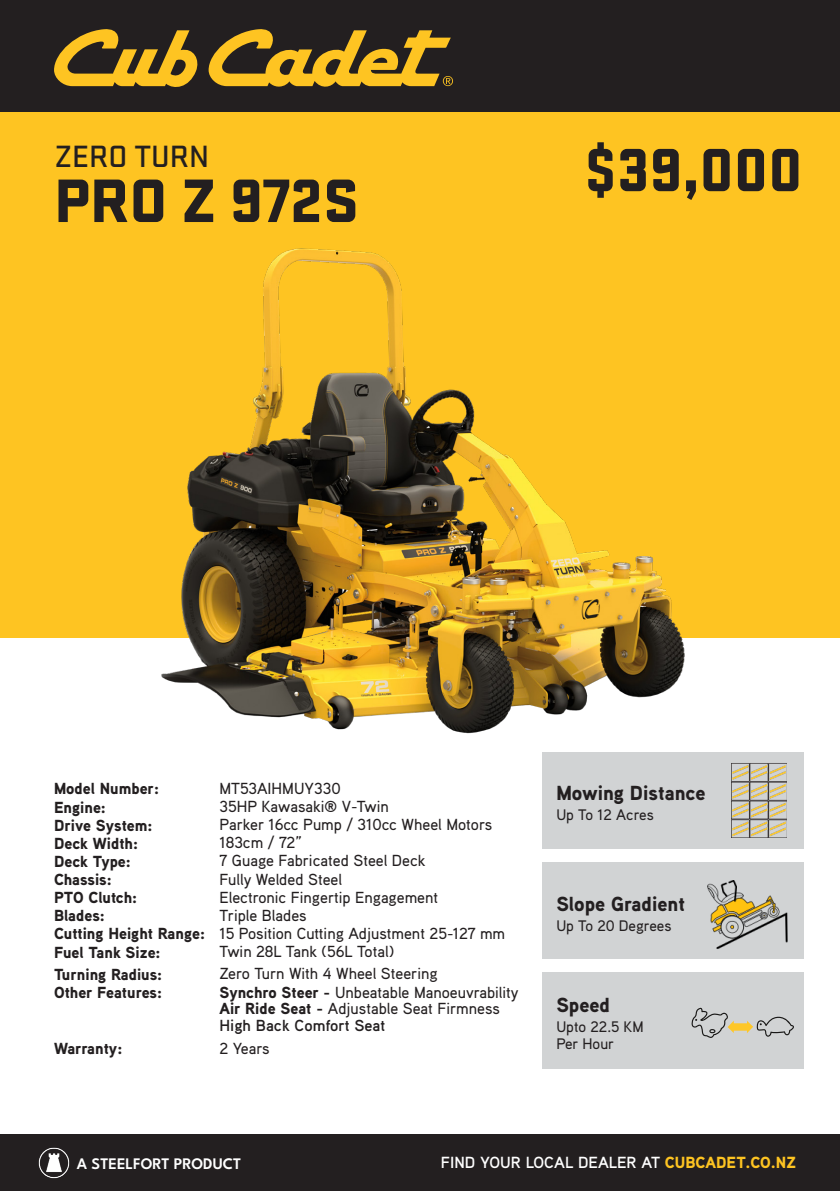
<style>
.page{position:relative;width:840px;height:1191px;background:#fff}
.page>*{position:absolute;margin:0;border:0;box-sizing:border-box;transform-origin:0 0}
.t1{font:900 63.8px "Stratum 1";color:#231f20}
.t2{font:900 63.4px "Stratum 2";color:#231f20}
.t3{font:500 32px "Stratum 2";color:#231f20}
.t4{font:900 20.4px "Aaux Pro";color:#231f20}
.Table_Body{font:500 16px/16.2px "Aaux Pro";color:#231f20}
.Table_Heading{font:900 16px "Aaux Pro";color:#231f20}
.t5{font:700 16px "Aaux Pro";color:#fff}
.t6{font:600 16px "League Spartan";color:#fff}
.t7{font:500 15.2px "Aaux Pro";color:#231f20}
.s1{font-weight:900}
.s2{font-weight:700}
.s3{font-weight:900;color:#fec422}
</style>
<div class="page">
<div style="left:0;top:1134px;width:839px;height:57px;background:#231f20"></div>
<img style="left:39px;top:1147px;width:30px;height:31px">
<div style="left:0;top:104px;width:839px;height:533px;background:#fec422"></div>
<div style="left:0;top:0;width:839px;height:111px;background:#231f20"></div>
<svg style="left:54px;top:29px;width:144px;height:58px"></svg>
<svg style="left:208px;top:29px;width:245px;height:58px"></svg>
<div style="left:542px;top:752px;width:261px;height:97px;background:#d1d3d4"></div>
<div style="left:542px;top:972px;width:261px;height:97px;background:#d1d3d4"></div>
<div style="left:542px;top:862px;width:261px;height:97px;background:#d1d3d4"></div>
<svg style="left:691px;top:1007px;width:102px;height:31px"></svg>
<img style="left:129px;top:248px;width:638px;height:486px">
<img style="left:707px;top:880px;width:81px;height:69px">
<img style="left:731px;top:763px;width:54px;height:74px">
<h3 class="t3" style="left:54px;top:135px;width:156px">ZERO TURN</h3>
<p class="t1" style="left:54px;top:154px;width:306px">PRO Z 972S</p>
<p class="t2" style="left:583px;top:124px;width:220px">$39,000</p>
<p class="Table_Heading" style="left:54px;top:778px;width:106px">Model Number:</p>
<p class="Table_Body" style="left:219px;top:780px;width:123px">MT53AIHMUY330</p>
<p class="Table_Heading" style="left:54px;top:796px;width:53px">Engine:</p>
<p class="Table_Body" style="left:219px;top:798px;width:171px">35HP Kawasaki® V-Twin</p>
<p class="Table_Heading" style="left:54px;top:815px;width:100px">Drive System:</p>
<p class="Table_Body" style="left:219px;top:816px;width:274px">Parker 16cc Pump / 310cc Wheel Motors</p>
<p class="Table_Heading" style="left:54px;top:832px;width:85px">Deck Width:</p>
<p class="Table_Body" style="left:219px;top:834px;width:84px">183cm / 72”</p>
<p class="Table_Heading" style="left:54px;top:851px;width:78px">Deck Type:</p>
<p class="Table_Body" style="left:219px;top:852px;width:207px">7 Guage Fabricated Steel Deck</p>
<p class="Table_Heading" style="left:54px;top:869px;width:59px">Chassis:</p>
<p class="Table_Body" style="left:219px;top:870px;width:124px">Fully Welded Steel</p>
<p class="Table_Heading" style="left:54px;top:887px;width:85px">PTO Clutch:</p>
<p class="Table_Body" style="left:219px;top:888px;width:220px">Electronic Fingertip Engagement</p>
<p class="Table_Heading" style="left:54px;top:905px;width:52px">Blades:</p>
<p class="Table_Body" style="left:219px;top:907px;width:89px">Triple Blades</p>
<p class="Table_Heading" style="left:54px;top:923px;width:152px">Cutting Height Range:</p>
<p class="Table_Body" style="left:219px;top:925px;width:287px">15 Position Cutting Adjustment 25-127 mm</p>
<p class="Table_Heading" style="left:54px;top:941px;width:108px">Fuel Tank Size:</p>
<p class="Table_Body" style="left:219px;top:943px;width:176px">Twin 28L Tank (56L Total)</p>
<p class="Table_Heading" style="left:54px;top:963px;width:110px">Turning Radius:</p>
<p class="Table_Body" style="left:219px;top:965px;width:220px">Zero Turn With 4 Wheel Steering</p>
<p class="Table_Heading" style="left:54px;top:982px;width:109px">Other Features:</p>
<p class="Table_Body" style="left:219px;top:984px;width:300px"><span class="s1">Synchro Steer -</span> Unbeatable Manoeuvrability</p>
<p class="Table_Body" style="left:219px;top:1000px;width:282px"><span class="s1">Air Ride Seat -</span> Adjustable Seat Firmness<br><span class="s2">High Back Comfort Seat</span></p>
<p class="Table_Heading" style="left:54px;top:1038px;width:70px">Warranty:</p>
<p class="Table_Body" style="left:219px;top:1039px;width:52px">2 Years</p>
<p class="t4" style="left:556px;top:780px;width:151px">Mowing Distance</p>
<p class="t7" style="left:556px;top:805px;width:99px">Up To 12 Acres</p>
<p class="t4" style="left:556px;top:890px;width:130px">Slope Gradient</p>
<p class="t7" style="left:556px;top:915px;width:117px">Up To 20 Degrees</p>
<p class="t4" style="left:556px;top:992px;width:55px">Speed</p>
<p class="t7" style="left:556px;top:1017px;width:89px">Upto 22.5 KM</p>
<p class="t7" style="left:556px;top:1034px;width:59px">Per Hour</p>
<p class="t6" style="left:77px;top:1151px;width:166px">A STEELFORT PRODUCT</p>
<p class="t5" style="left:440px;top:1152px;width:357px">FIND YOUR LOCAL DEALER AT <span class="s3">CUBCADET.CO.NZ</span></p>
</div>
